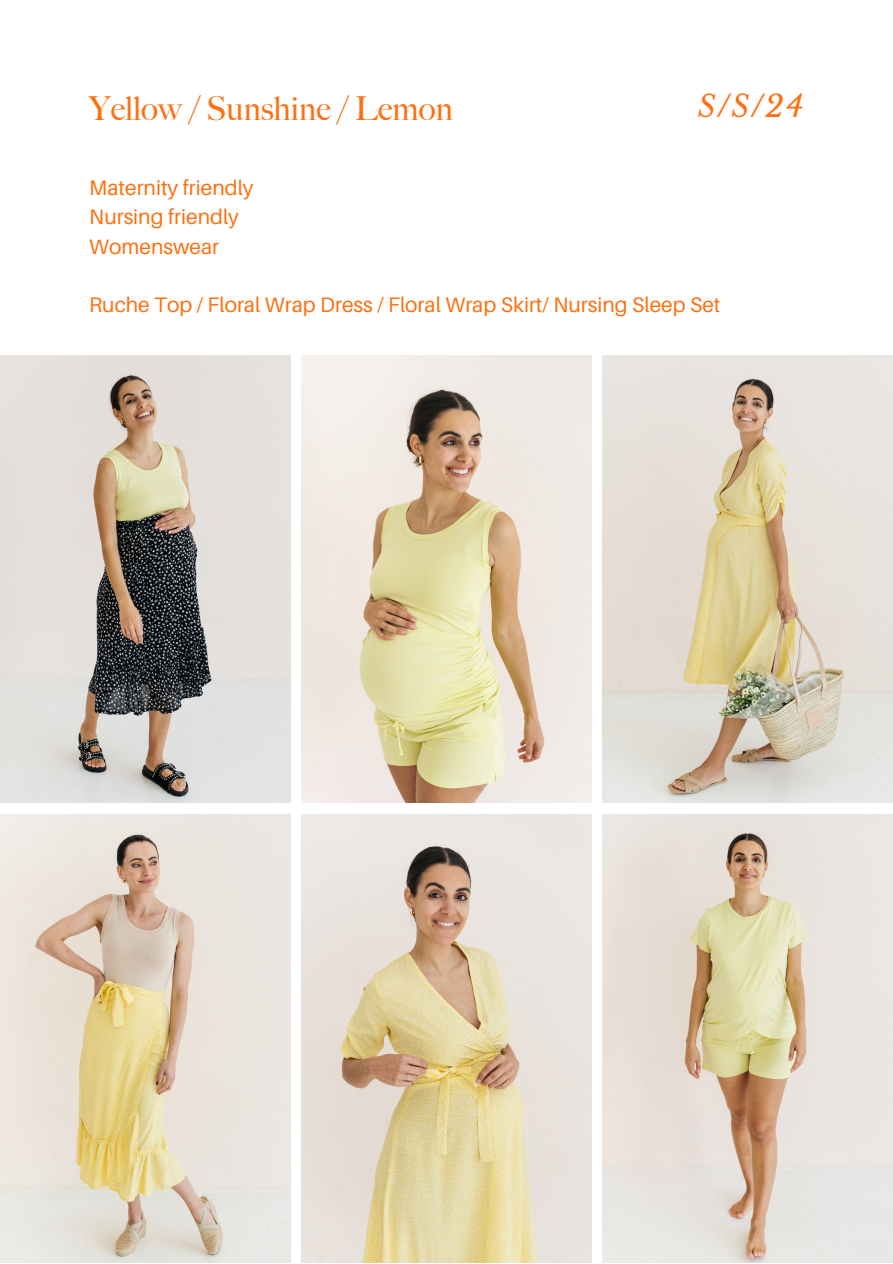
<style>
.page{position:relative;width:893px;height:1264px;background:#fff}
.page>*{position:absolute;margin:0;border:0;box-sizing:border-box;transform-origin:0 0}
.t1{font:33px "Big Caslon Rom";color:#fe700f}
.t2{font:italic 30px "Libre Baskerville";color:#fe700f}
.t3{font:21px "Aileron";color:#fe700f}
</style>
<div class="page">
<img style="left:0;top:355px;width:290px;height:447px">
<img style="left:602px;top:814px;width:290px;height:448px">
<img style="left:0;top:814px;width:290px;height:448px">
<img style="left:301px;top:814px;width:290px;height:448px">
<img style="left:602px;top:355px;width:290px;height:447px">
<img style="left:301px;top:355px;width:290px;height:447px">
<p class="t1" style="left:89px;top:89px;width:365px">Yellow / Sunshine / Lemon</p>
<p class="t2" style="left:697px;top:87px;width:107px">S/S/24</p>
<p class="t3" style="left:89px;top:175px;width:166px">Maternity friendly</p>
<p class="t3" style="left:89px;top:204px;width:151px">Nursing friendly</p>
<p class="t3" style="left:89px;top:233px;width:131px">Womenswear</p>
<p class="t3" style="left:89px;top:291px;width:632px">Ruche Top / Floral Wrap Dress / Floral Wrap Skirt/ Nursing Sleep Set</p>
</div>
